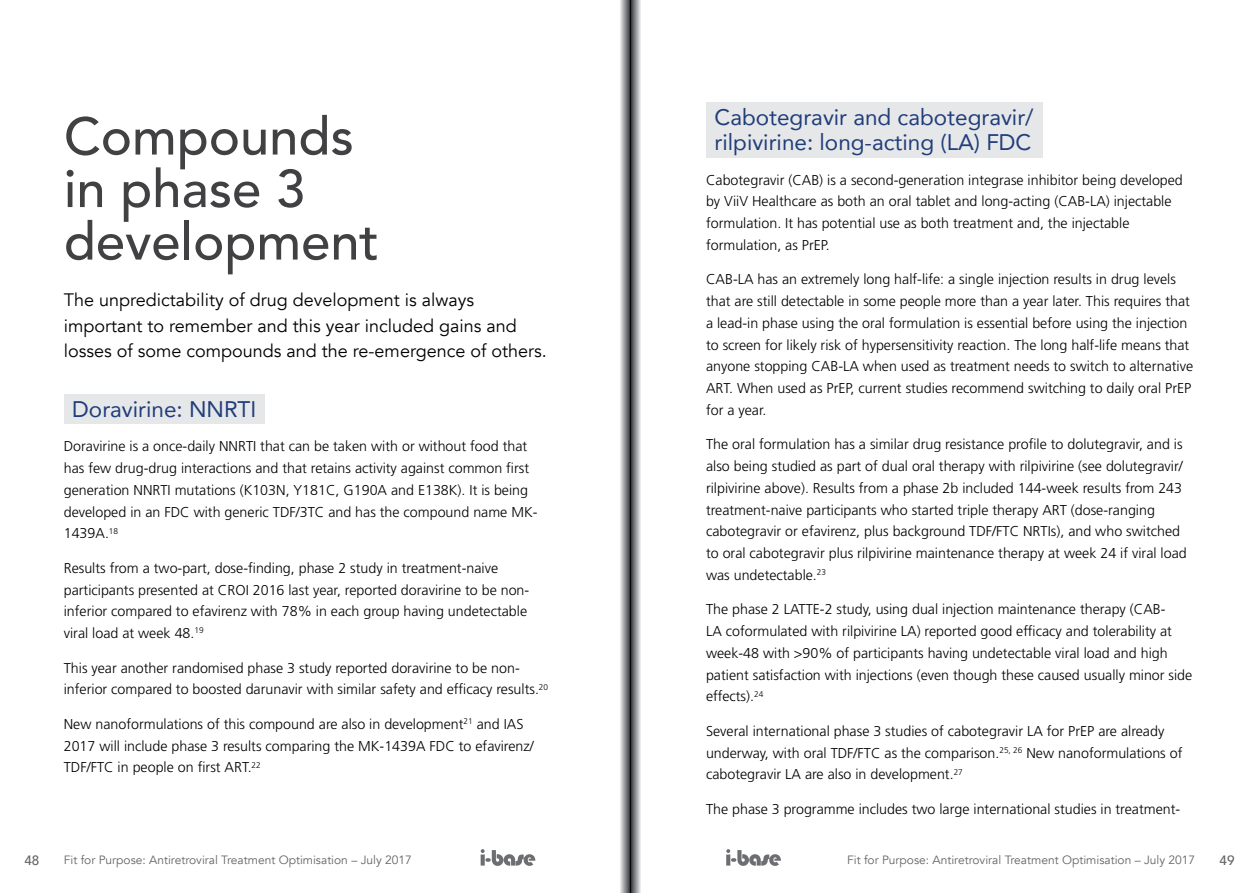
<style>
.page{position:relative;width:1259px;height:893px;background:#fff}
.page>*{position:absolute;margin:0;border:0;box-sizing:border-box;transform-origin:0 0}
.t1{font:500 52.5px/52.5px "Avenir";color:#414042}
.t2{font:22.5px/25.5px "Avenir";color:#203d7c}
.t3{font:18px/25.5px "Avenir";color:#000}
.t4{font:300 14.25px/21.8px "Frutiger LT Std";color:#000}
.t5{font:500 13.5px "Avenir";color:#636466}
.t6{font:12px "Avenir";color:#636466}
</style>
<div class="page">
<div style="left:64px;top:394px;width:201px;height:30px;background:#e6e7e8"></div>
<div style="left:706px;top:102px;width:336px;height:55px;background:#e6e7e8"></div>
<svg style="left:480px;top:849px;width:55px;height:17px"></svg>
<svg style="left:726px;top:849px;width:55px;height:17px"></svg>
<svg style="left:620px;top:0;width:21px;height:893px"></svg>
<h1 class="t1" style="left:64px;top:107px;width:317px">Compounds in phase 3 development</h1>
<p class="t3" style="left:64px;top:288px;width:484px">The unpredictability of drug development is always important to remember and this year included gains and losses of some compounds and the re-emergence of others.</p>
<h2 class="t2" style="left:72px;top:396px;width:185px">Doravirine: NNRTI</h2>
<p class="t4" style="left:64px;top:436px;width:475px">Doravirine is a once-daily NNRTI that can be taken with or without food that has few drug-drug interactions and that retains activity against common first generation NNRTI mutations (K103N, Y181C, G190A and E138K). It is being developed in an FDC with generic TDF/3TC and has the compound name MK-1439A. <sup>18</sup></p>
<p class="t4" style="left:64px;top:557px;width:467px">Results from a two-part, dose-finding, phase 2 study in treatment-naive participants presented at CROI 2016 last year, reported doravirine to be non&shy;inferior compared to efavirenz with 78% in each group having undetectable viral load at week 48. <sup>19</sup></p>
<p class="t4" style="left:64px;top:657px;width:486px">This year another randomised phase 3 study reported doravirine to be non&shy;inferior compared to boosted darunavir with similar safety and efficacy results. <sup>20</sup></p>
<p class="t4" style="left:64px;top:713px;width:471px">New nanoformulations of this compound are also in development<sup>21</sup> and IAS<br>2017 will include phase 3 results comparing the MK-1439A FDC to efavirenz/<br>TDF/FTC in people on first ART. <sup>22</sup></p>
<h2 class="t2" style="left:714px;top:103px;width:320px">Cabotegravir and cabotegravir/ rilpivirine: long-acting (LA) FDC</h2>
<p class="t4" style="left:706px;top:169px;width:478px">Cabotegravir (CAB) is a second-generation integrase inhibitor being developed by ViiV Healthcare as both an oral tablet and long-acting (CAB-LA) injectable formulation. It has potential use as both treatment and, the injectable formulation, as PrEP.</p>
<p class="t4" style="left:706px;top:269px;width:488px">CAB-LA has an extremely long half-life: a single injection results in drug levels that are still detectable in some people more than a year later. This requires that a lead-in phase using the oral formulation is essential before using the injection to screen for likely risk of hypersensitivity reaction. The long half-life means that anyone stopping CAB-LA when used as treatment needs to switch to alternative ART. When used as PrEP, current studies recommend switching to daily oral PrEP for a year.</p>
<p class="t4" style="left:706px;top:434px;width:482px">The oral formulation has a similar drug resistance profile to dolutegravir, and is also being studied as part of dual oral therapy with rilpivirine (see dolutegravir/ rilpivirine above). Results from a phase 2b included 144-week results from 243 treatment-naive participants who started triple therapy ART (dose-ranging cabotegravir or efavirenz, plus background TDF/FTC NRTIs), and who switched to oral cabotegravir plus rilpivirine maintenance therapy at week 24 if viral load was undetectable. <sup>23</sup></p>
<p class="t4" style="left:706px;top:599px;width:488px">The phase 2 LATTE-2 study, using dual injection maintenance therapy (CAB-<br>LA coformulated with rilpivirine LA) reported good efficacy and tolerability at week-48 with &gt;90% of participants having undetectable viral load and high patient satisfaction with injections (even though these caused usually minor side effects). <sup>24</sup></p>
<p class="t4" style="left:706px;top:720px;width:478px">Several international phase 3 studies of cabotegravir LA for PrEP are already underway, with oral TDF/FTC as the comparison. <sup>25,</sup> <sup>26</sup> New nanoformulations of cabotegravir LA are also in development. <sup>27</sup></p>
<p class="t4" style="left:706px;top:798px;width:476px">The phase 3 programme includes two large international studies in treatment-</p>
<p class="t5" style="left:24px;top:849px;width:17px">48</p>
<p class="t6" style="left:64px;top:853px;width:349px">Fit for Purpose: Antiretroviral Treatment Optimisation – July 2017</p>
<p class="t6" style="left:847px;top:853px;width:349px">Fit for Purpose: Antiretroviral Treatment Optimisation – July 2017</p>
<p class="t5" style="left:1219px;top:849px;width:17px">49</p>
</div>
